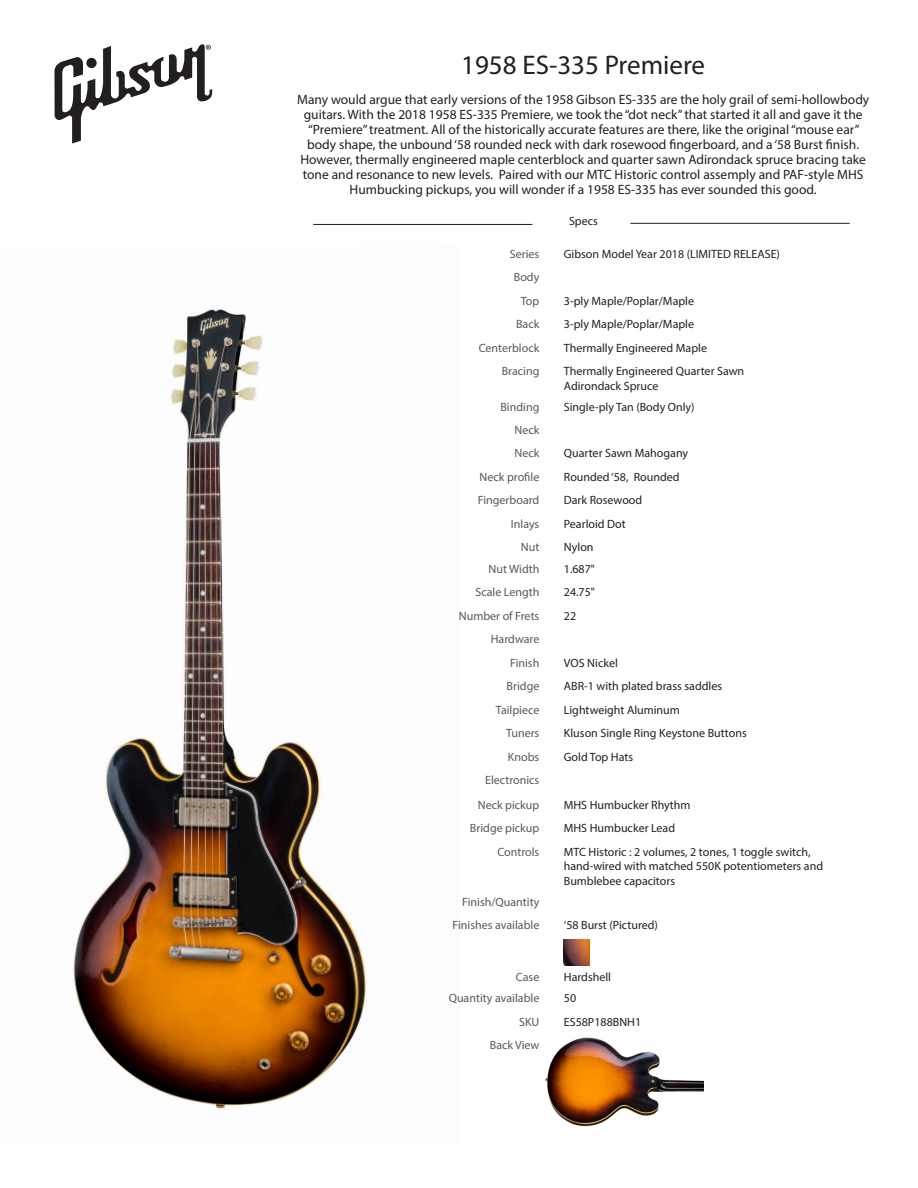
<style>
.page{position:relative;width:918px;height:1188px;background:#fff}
.page>*{position:absolute;margin:0;border:0;box-sizing:border-box;transform-origin:0 0}
.t1{font:27px "Myriad Pro";color:#231f20}
.t2{font:13.5px/15px "Myriad Pro";color:#231f20;text-align:center}
.t3{font:12px "Myriad Pro";color:#231f20}
.t4{font:12px "Myriad Pro";color:#57585a}
</style>
<div class="page">
<img style="left:73px;top:309px;width:293px;height:800px">
<svg style="left:55px;top:44px;width:157px;height:100px"></svg>
<hr style="left:630px;top:223px;width:220px;height:1px;background:#231f20">
<hr style="left:313px;top:224px;width:219px;height:1px;background:#231f20">
<img style="left:545px;top:1037px;width:158px;height:90px">
<img style="left:563px;top:939px;width:27px;height:27px">
<p class="t1" style="left:461px;top:49px;width:245px">1958 ES-335 Premiere</p>
<p class="t2" style="left:297px;top:92px;width:574px">Many would argue that early versions of the 1958 Gibson ES-335 are the holy grail of semi-hollowbody guitars. With the 2018 1958 ES-335 Premiere, we took the “dot neck” that started it all and gave it the “Premiere” treatment. All of the historically accurate features are there, like the original “mouse ear” body shape, the unbound ‘58 rounded neck with dark rosewood fingerboard, and a ‘58 Burst finish.<br>However, thermally engineered maple centerblock and quarter sawn Adirondack spruce bracing take tone and resonance to new levels. Paired with our MTC Historic control assemply and PAF-style MHS Humbucking pickups, you will wonder if a 1958 ES-335 has ever sounded this good.</p>
<p class="t3" style="left:569px;top:214px;width:30px">Specs</p>
<p class="t4" style="left:510px;top:247px;width:31px">Series</p>
<p class="t3" style="left:564px;top:247px;width:218px">Gibson Model Year 2018 (LIMITED RELEASE)</p>
<p class="t4" style="left:514px;top:270px;width:27px">Body</p>
<p class="t4" style="left:521px;top:293px;width:20px">Top</p>
<p class="t3" style="left:564px;top:293px;width:132px">3-ply Maple/Poplar/Maple</p>
<p class="t4" style="left:516px;top:317px;width:25px">Back</p>
<p class="t3" style="left:564px;top:317px;width:132px">3-ply Maple/Poplar/Maple</p>
<p class="t4" style="left:479px;top:340px;width:62px">Centerblock</p>
<p class="t3" style="left:564px;top:340px;width:145px">Thermally Engineered Maple</p>
<p class="t4" style="left:502px;top:364px;width:39px">Bracing</p>
<p class="t3" style="left:564px;top:364px;width:182px">Thermally Engineered Quarter Sawn</p>
<p class="t3" style="left:564px;top:378px;width:96px">Adirondack Spruce</p>
<p class="t4" style="left:500px;top:399px;width:40px">Binding</p>
<p class="t3" style="left:564px;top:399px;width:132px">Single-ply Tan (Body Only)</p>
<p class="t4" style="left:514px;top:423px;width:26px">Neck</p>
<p class="t4" style="left:514px;top:446px;width:26px">Neck</p>
<p class="t3" style="left:564px;top:446px;width:126px">Quarter Sawn Mahogany</p>
<p class="t4" style="left:480px;top:469px;width:61px">Neck profile</p>
<p class="t3" style="left:564px;top:469px;width:117px">Rounded ‘58, Rounded</p>
<p class="t4" style="left:478px;top:493px;width:63px">Fingerboard</p>
<p class="t3" style="left:564px;top:493px;width:80px">Dark Rosewood</p>
<p class="t4" style="left:511px;top:516px;width:30px">Inlays</p>
<p class="t3" style="left:564px;top:516px;width:63px">Pearloid Dot</p>
<p class="t4" style="left:521px;top:540px;width:20px">Nut</p>
<p class="t3" style="left:564px;top:540px;width:31px">Nylon</p>
<p class="t4" style="left:489px;top:561px;width:52px">Nut Width</p>
<p class="t3" style="left:564px;top:561px;width:33px">1.687"</p>
<p class="t4" style="left:475px;top:585px;width:66px">Scale Length</p>
<p class="t3" style="left:564px;top:585px;width:33px">24.75"</p>
<p class="t4" style="left:459px;top:608px;width:82px">Number of Frets</p>
<p class="t3" style="left:564px;top:608px;width:14px">22</p>
<p class="t4" style="left:491px;top:632px;width:50px">Hardware</p>
<p class="t4" style="left:510px;top:655px;width:31px">Finish</p>
<p class="t3" style="left:564px;top:655px;width:56px">VOS Nickel</p>
<p class="t4" style="left:507px;top:679px;width:34px">Bridge</p>
<p class="t3" style="left:564px;top:679px;width:160px">ABR-1 with plated brass saddles</p>
<p class="t4" style="left:496px;top:702px;width:45px">Tailpiece</p>
<p class="t3" style="left:564px;top:702px;width:118px">Lightweight Aluminum</p>
<p class="t4" style="left:506px;top:726px;width:35px">Tuners</p>
<p class="t3" style="left:564px;top:726px;width:184px">Kluson Single Ring Keystone Buttons</p>
<p class="t4" style="left:508px;top:749px;width:33px">Knobs</p>
<p class="t3" style="left:564px;top:749px;width:71px">Gold Top Hats</p>
<p class="t4" style="left:485px;top:773px;width:56px">Electronics</p>
<p class="t4" style="left:478px;top:798px;width:63px">Neck pickup</p>
<p class="t3" style="left:564px;top:798px;width:128px">MHS Humbucker Rhythm</p>
<p class="t4" style="left:470px;top:821px;width:71px">Bridge pickup</p>
<p class="t3" style="left:564px;top:821px;width:113px">MHS Humbucker Lead</p>
<p class="t4" style="left:497px;top:844px;width:43px">Controls</p>
<p class="t3" style="left:564px;top:844px;width:248px">MTC Historic : 2 volumes, 2 tones, 1 toggle switch,</p>
<p class="t3" style="left:564px;top:859px;width:261px">hand-wired with matched 550K potentiometers and</p>
<p class="t3" style="left:564px;top:873px;width:113px">Bumblebee capacitors</p>
<p class="t4" style="left:462px;top:894px;width:79px">Finish/Quantity</p>
<p class="t4" style="left:453px;top:918px;width:88px">Finishes available</p>
<p class="t3" style="left:564px;top:918px;width:96px">‘58 Burst (Pictured)</p>
<p class="t4" style="left:516px;top:970px;width:25px">Case</p>
<p class="t3" style="left:564px;top:970px;width:49px">Hardshell</p>
<p class="t4" style="left:449px;top:991px;width:92px">Quantity available</p>
<p class="t3" style="left:564px;top:991px;width:14px">50</p>
<p class="t4" style="left:519px;top:1014px;width:22px">SKU</p>
<p class="t3" style="left:564px;top:1014px;width:79px">ES58P188BNH1</p>
<p class="t4" style="left:490px;top:1038px;width:51px">Back View</p>
</div>
